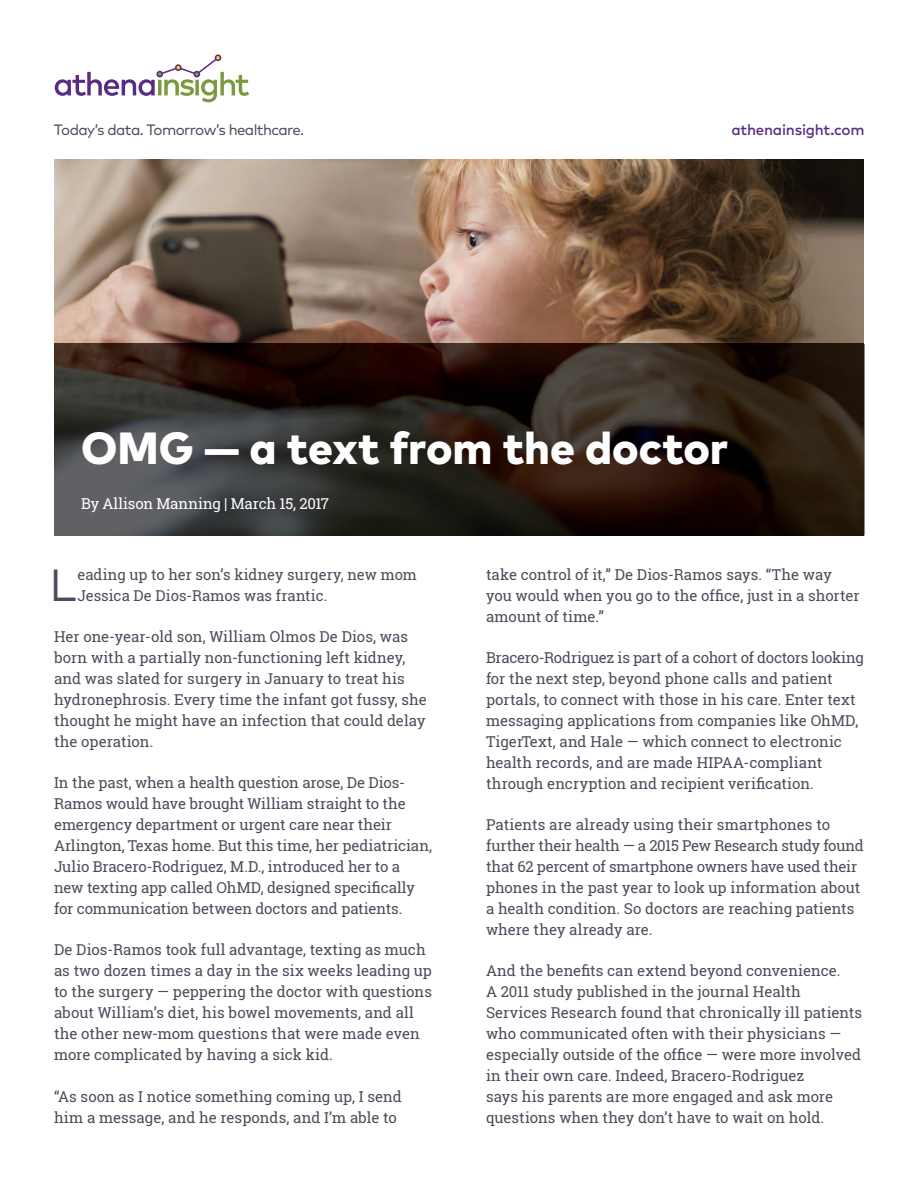
<style>
.page{position:relative;width:918px;height:1188px;background:#fff}
.page>*{position:absolute;margin:0;border:0;box-sizing:border-box;transform-origin:0 0}
.t1{font:800 45px "Mark OT";letter-spacing:-.005em;color:#fff}
.t2{font:45px "Mark OT";color:#53495c}
.t3{font:15px/21px "Roboto Slab";color:#53495c}
.t4{font:15px "Mark OT";letter-spacing:-.04em;color:#53495c}
.t5{font:15px "Roboto Slab";letter-spacing:-.01em;color:#fff}
.t6{font:500 15px "Mark OT";letter-spacing:-.015em;color:#5b2d83}
</style>
<div class="page">
<img style="left:54px;top:159px;width:810px;height:185px">
<svg style="left:54px;top:344px;width:811px;height:192px;background:#2d241f"></svg>
<svg style="left:55px;top:55px;width:194px;height:47px"></svg>
<div style="left:215px;top:54px;width:6px;height:7px;border:2px solid #592c82;border-radius:50%"></div>
<p class="t4" style="left:54px;top:120px;width:252px">Today’s data. Tomorrow’s healthcare.</p>
<p class="t6" style="left:731px;top:120px;width:135px">athenainsight.com</p>
<h1 class="t1" style="left:81px;top:419px;width:649px">OMG — a text from the doctor</h1>
<p class="t5" style="left:81px;top:493px;width:249px">By Allison Manning | March 15, 2017</p>
<h1 class="t2" style="left:49px;top:557px;width:28px">L</h1>
<p class="t3" style="left:77px;top:564px;width:341px">eading up to her son’s kidney surgery, new mom<br>Jessica De Dios-Ramos was frantic.</p>
<p class="t3" style="left:54px;top:626px;width:374px">Her one-year-old son, William Olmos De Dios, was born with a partially non-functioning left kidney, and was slated for surgery in January to treat his hydronephrosis. Every time the infant got fussy, she thought he might have an infection that could delay the operation.</p>
<p class="t3" style="left:54px;top:772px;width:379px">In the past, when a health question arose, De Dios-Ramos would have brought William straight to the emergency department or urgent care near their Arlington, Texas home. But this time, her pediatrician, Julio Bracero-Rodriguez, M.D., introduced her to a new texting app called OhMD, designed specifically for communication between doctors and patients.</p>
<p class="t3" style="left:54px;top:939px;width:380px">De Dios-Ramos took full advantage, texting as much as two dozen times a day in the six weeks leading up to the surgery — peppering the doctor with questions about William’s diet, his bowel movements, and all the other new-mom questions that were made even more complicated by having a sick kid.</p>
<p class="t3" style="left:54px;top:1086px;width:349px">“As soon as I notice something coming up, I send him a message, and he responds, and I’m able to</p>
<p class="t3" style="left:486px;top:564px;width:375px">take control of it,” De Dios-Ramos says. “The way you would when you go to the office, just in a shorter amount of time.”</p>
<p class="t3" style="left:486px;top:647px;width:379px">Bracero-Rodriguez is part of a cohort of doctors looking for the next step, beyond phone calls and patient portals, to connect with those in his care. Enter text messaging applications from companies like OhMD, TigerText, and Hale — which connect to electronic health records, and are made HIPAA-compliant through encryption and recipient verification.</p>
<p class="t3" style="left:486px;top:814px;width:379px">Patients are already using their smartphones to further their health — a 2015 Pew Research study found that 62 percent of smartphone owners have used their phones in the past year to look up information about a health condition. So doctors are reaching patients where they already are.</p>
<p class="t3" style="left:486px;top:960px;width:378px">And the benefits can extend beyond convenience.<br>A 2011 study published in the journal Health Services Research found that chronically ill patients who communicated often with their physicians — especially outside of the office — were more involved in their own care. Indeed, Bracero-Rodriguez<br>says his parents are more engaged and ask more questions when they don’t have to wait on hold.</p>
</div>
